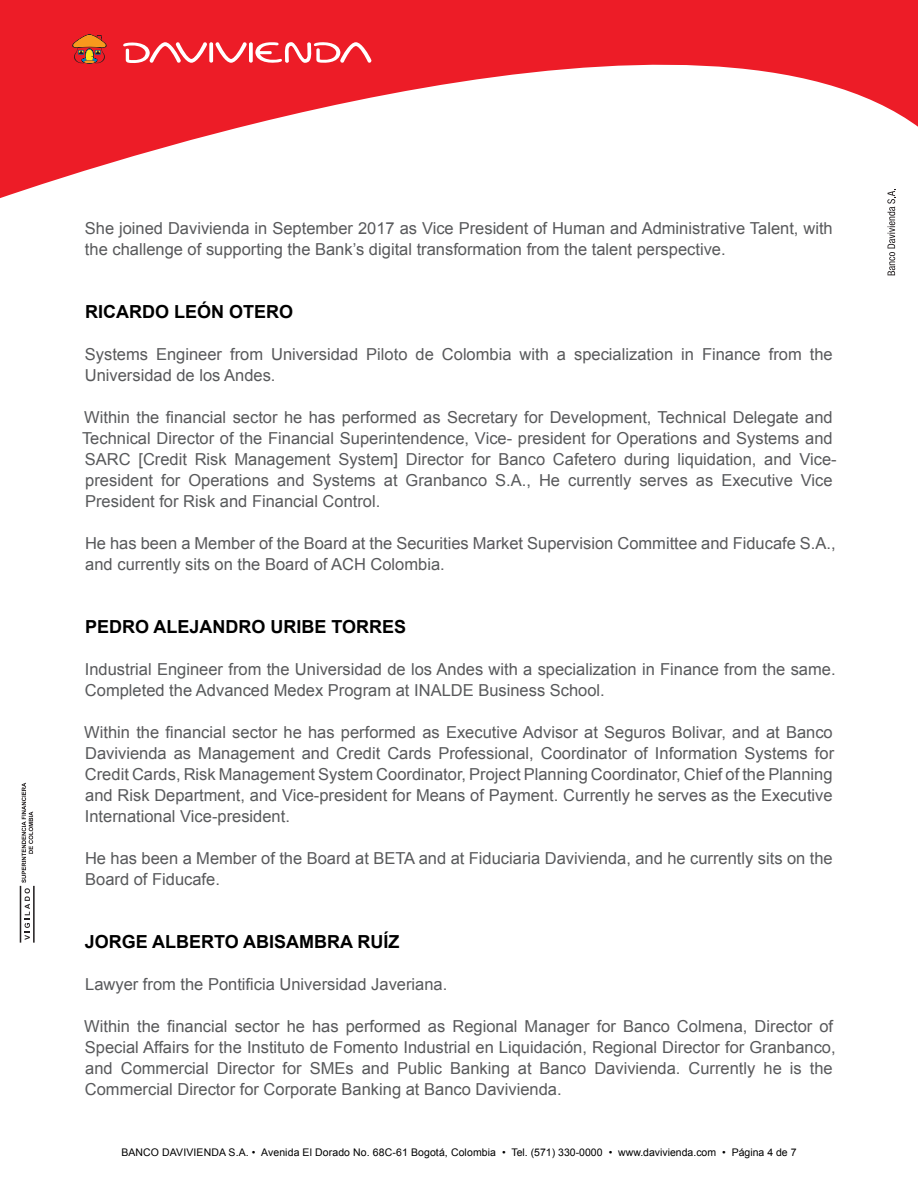
<style>
.page{position:relative;width:918px;height:1188px;background:#fff}
.page>*{position:absolute;margin:0;border:0;box-sizing:border-box;transform-origin:0 0}
.t1{font:700 18px "Arial";color:#000}
.t2{font:16.5px/21px "Arial";color:#58595b}
.t3{font:10.5px "Arial";letter-spacing:.01em;color:#000}
</style>
<div class="page">
<svg style="left:0;top:0;width:918px;height:198px;fill:#ed1c27"></svg>
<svg style="left:122px;top:41px;width:250px;height:23px"></svg>
<svg style="left:70px;top:34px;width:39px;height:31px"></svg>
<svg style="left:20px;top:783px;width:15px;height:160px"></svg>
<svg style="left:887px;top:189px;width:8px;height:86px"></svg>
<p class="t2" style="left:85px;top:217px;width:750px">She joined Davivienda in September 2017 as Vice President of Human and Administrative Talent, with the challenge of supporting the Bank’s digital transformation from the talent perspective.</p>
<p class="t1" style="left:85px;top:299px;width:210px">RICARDO LEÓN OTERO</p>
<p class="t2" style="left:85px;top:343px;width:749px">Systems Engineer from Universidad Piloto de Colombia with a specialization in Finance from the<br>Universidad de los Andes.</p>
<p class="t2" style="left:82px;top:406px;width:756px">Within the financial sector he has performed as Secretary for Development, Technical Delegate and Technical Director of the Financial Superintendence, Vice- president for Operations and Systems and SARC [Credit Risk Management System] Director for Banco Cafetero during liquidation, and Vice&shy;president for Operations and Systems at Granbanco S.A., He currently serves as Executive Vice President for Risk and Financial Control.</p>
<p class="t2" style="left:85px;top:533px;width:752px">He has been a Member of the Board at the Securities Market Supervision Committee and Fiducafe S.A., and currently sits on the Board of ACH Colombia.</p>
<p class="t1" style="left:85px;top:614px;width:323px">PEDRO ALEJANDRO URIBE TORRES</p>
<p class="t2" style="left:85px;top:658px;width:752px">Industrial Engineer from the Universidad de los Andes with a specialization in Finance from the same.<br>Completed the Advanced Medex Program at INALDE Business School.</p>
<p class="t2" style="left:84px;top:721px;width:751px;text-align:justify">Within the financial sector he has performed as Executive Advisor at Seguros Bolivar, and at Banco Davivienda as Management and Credit Cards Professional, Coordinator of Information Systems for Credit Cards, Risk Management System Coordinator, Project Planning Coordinator, Chief of the Planning and Risk Department, and Vice-president for Means of Payment. Currently he serves as the Executive International Vice-president.</p>
<p class="t2" style="left:85px;top:848px;width:749px">He has been a Member of the Board at BETA and at Fiduciaria Davivienda, and he currently sits on the<br>Board of Fiducafe.</p>
<p class="t1" style="left:85px;top:929px;width:316px">JORGE ALBERTO ABISAMBRA RUÍZ</p>
<p class="t2" style="left:85px;top:973px;width:364px">Lawyer from the Pontificia Universidad Javeriana.</p>
<p class="t2" style="left:84px;top:1015px;width:753px">Within the financial sector he has performed as Regional Manager for Banco Colmena, Director of Special Affairs for the Instituto de Fomento Industrial en Liquidación, Regional Director for Granbanco, and Commercial Director for SMEs and Public Banking at Banco Davivienda. Currently he is the Commercial Director for Corporate Banking at Banco Davivienda.</p>
<p class="t3" style="left:121px;top:1145px;width:677px">BANCO DAVIVIENDA S.A. • Avenida El Dorado No. 68C-61 Bogotá, Colombia • Tel. (571) 330-0000 • www.davivienda.com • Página 4 de 7</p>
</div>
